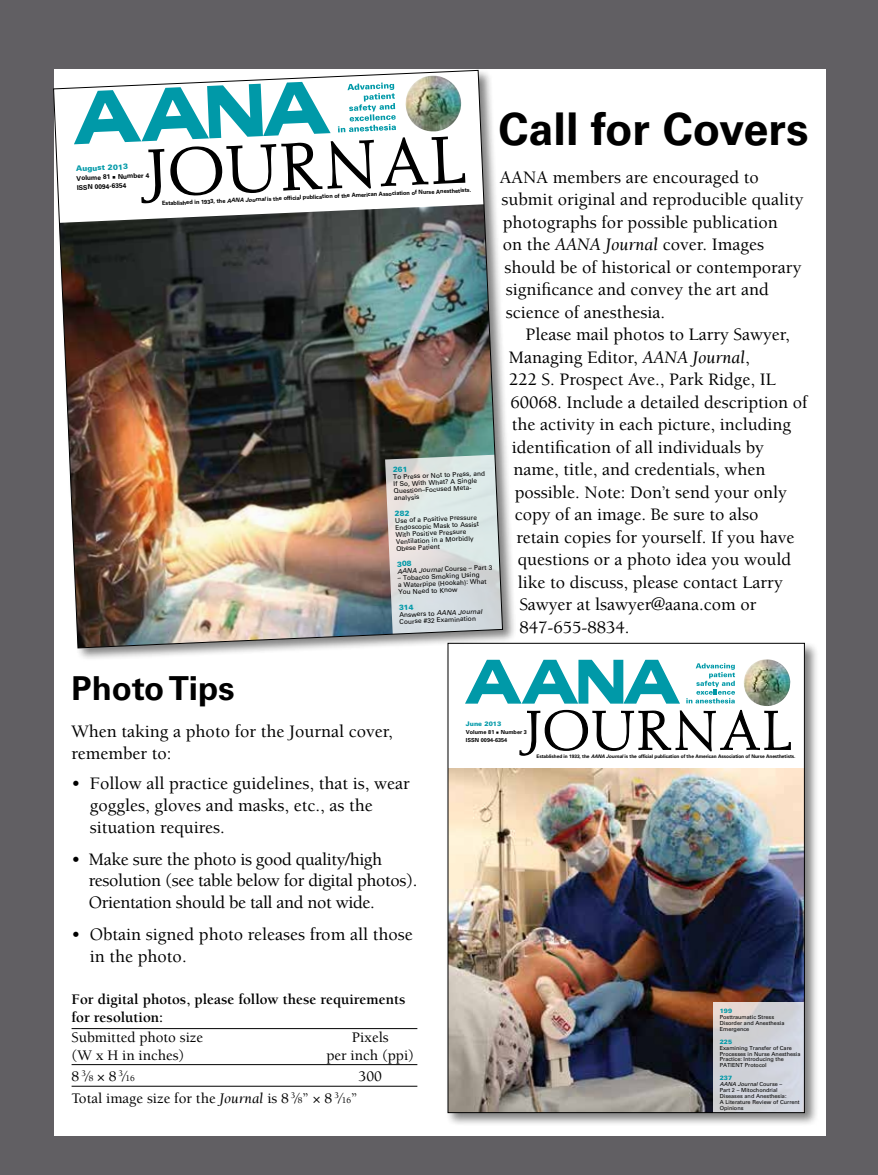
<style>
.page{position:relative;width:878px;height:1175px;background:#fff}
.page>*{position:absolute;margin:0;border:0;box-sizing:border-box;transform-origin:0 0}
.t1{font:700 45px "Univers";color:#000}
.t2{font:700 33px "Univers";color:#000}
.t3{font:500 18px/22.5px "Berkeley";color:#000}
.t4{font:500 18px/21.6px "Berkeley";letter-spacing:-.02em;color:#000}
.t5{font:500 15px "Berkeley";color:#000}
.t6{font:700 15px/18px "Berkeley";color:#000}
.t7{font:900 7.5px "Univers";color:#0099a8}
.t8{font:6.6px/6.9px "Univers";color:#000}
.t9{font:700 6.6px/9px "Univers";color:#000}
.t10{font:900 6.3px "Univers";color:#0099a8}
.t11{font:900 6.15px "Univers";color:#0099a8}
.t12{font:700 5.7px "Univers";color:#000}
.t13{font:5.55px/5.8px "Univers";color:#000}
.t14{font:700 5.55px/7.8px "Univers";color:#000}
.t15{font:700 4.8px "Univers";letter-spacing:-.015em;color:#000}
.s1{font-weight:400;font-style:italic}
.s2{font-style:italic}
.s3{font-size:9px}
</style>
<div class="page">
<div style="left:0;top:0;width:878px;height:1174px;background:#615f63"></div>
<div style="left:54px;top:70px;width:771px;height:1066px;background:#fff"></div>
<div style="left:445px;top:641px;width:373px;height:486px;background:#000;opacity:.5"></div>
<div style="left:448px;top:643px;width:356px;height:469px;background:#fff"></div>
<img style="left:450px;top:768px;width:352px;height:342px">
<svg style="left:465px;top:659px;width:326px;height:96px"></svg>
<svg style="left:713px;top:1002px;width:89px;height:108px;background:#d1d2d7"></svg>
<div style="left:52px;top:68px;width:465px;height:594px;background:#000;opacity:.5"></div>
<img style="left:53px;top:70px;width:450px;height:578px">
<hr style="left:72px;top:1028px;width:345px;height:1px;background:#000">
<hr style="left:72px;top:1064px;width:345px;height:1px;background:#000">
<hr style="left:72px;top:1085px;width:345px;height:1px;background:#000">
<svg style="left:73px;top:81px;width:393px;height:125px"></svg>
<svg style="left:385px;top:454px;width:117px;height:188px;background:#ced4d3"></svg>
<p class="t7" style="left:76px;top:164px;width:53px;rotate:-3deg">August 2013</p>
<p class="t9" style="left:76px;top:174px;width:35px;rotate:-3deg">Volume 81</p>
<p class="t9" style="left:76px;top:174px;width:75px;text-indent:42px;rotate:-3deg">Number 4<br>ISSN 0094-6354</p>
<h1 class="t1" style="left:498px;top:103px;width:311px">Call for Covers</h1>
<p class="t3" style="left:500px;top:166px;width:305px">AANA members are encouraged to submit original and reproducible quality photographs for possible publication<br>on the <span class="s1">AANA Journal</span> cover. Images should be of historical or contemporary significance and convey the art and science of anesthesia.</p>
<p class="t3" style="left:525px;top:324px;width:266px">Please mail photos to Larry Sawyer,</p>
<p class="t3" style="left:509px;top:346px;width:242px">Managing Editor, <span class="s1">AANA Journal</span>,</p>
<p class="t3" style="left:509px;top:369px;width:268px">222 S. Prospect Ave., Park Ridge, IL</p>
<p class="t3" style="left:510px;top:391px;width:298px">60068. Include a detailed description of</p>
<p class="t3" style="left:512px;top:414px;width:281px">the activity in each picture, including</p>
<p class="t3" style="left:512px;top:436px;width:253px">identification of all individuals by</p>
<p class="t3" style="left:513px;top:459px;width:253px">name, title, and credentials, when</p>
<p class="t3" style="left:515px;top:481px;width:273px">possible. Note: Don’t send your only</p>
<p class="t3" style="left:515px;top:504px;width:245px">copy of an image. Be sure to also</p>
<p class="t3" style="left:516px;top:526px;width:279px">retain copies for yourself. If you have</p>
<p class="t3" style="left:518px;top:549px;width:275px">questions or a photo idea you would</p>
<p class="t3" style="left:518px;top:571px;width:266px">like to discuss, please contact Larry</p>
<p class="t3" style="left:519px;top:594px;width:238px">Sawyer at lsawyer@aana.com or</p>
<p class="t3" style="left:519px;top:616px;width:112px">847-655-8834.</p>
<p class="t12" style="left:162px;top:199px;width:311px;rotate:-2deg">Established in 1933, the <span class="s2">AANA Journal</span> is the offi cial publication of the American Association of Nurse Anesthetists.</p>
<p class="t8" style="left:393px;top:474px;width:94px;rotate:-3deg">To Press or Not to Press, and<br>If So, With What? A Single<br>Question–Focused Meta&shy;analysis</p>
<p class="t8" style="left:394px;top:517px;width:85px;rotate:-3deg">Use of a Positive Pressure<br>Endoscopic Mask to Assist<br>With Positive Pressure<br>Ventilation in a Morbidly<br>Obese Patient</p>
<p class="t8" style="left:397px;top:568px;width:97px;rotate:-3deg"><span class="s2">AANA Journal</span> Course – Part 3</p>
<p class="t8" style="left:397px;top:575px;width:90px;rotate:-3deg">– Tobacco Smoking Using<br>a Waterpipe (Hookah): What<br>You Need to Know</p>
<p class="t8" style="left:399px;top:612px;width:84px;rotate:-3deg">Answers to <span class="s2">AANA Journal<br></span>Course #32 Examination</p>
<h2 class="t2" style="left:72px;top:669px;width:165px">Photo Tips</h2>
<p class="t3" style="left:72px;top:721px;width:323px;line-height:21.6px">When taking a photo for the Journal cover, remember to:</p>
<p class="t3" style="left:90px;top:773px;width:321px;line-height:21.6px;text-indent:-18px">• Follow all practice guidelines, that is, wear goggles, gloves and masks, etc., as the situation requires.</p>
<p class="t4" style="left:89px;top:848px;width:330px;text-indent:-17px">• Make sure the photo is good quality/high resolution (see table below for digital photos).<br>Orientation should be tall and not wide.</p>
<p class="t3" style="left:90px;top:924px;width:324px;line-height:21.6px;text-indent:-18px">• Obtain signed photo releases from all those in the photo.</p>
<p class="t6" style="left:72px;top:990px;width:335px">For digital photos, please follow these requirements for resolution:</p>
<p class="t5" style="left:72px;top:1029px;width:133px">Submitted photo size</p>
<p class="t5" style="left:352px;top:1029px;width:38px">Pixels</p>
<p class="t5" style="left:72px;top:1047px;width:114px">(W x H in inches)</p>
<p class="t5" style="left:326px;top:1047px;width:89px">per inch (ppi)</p>
<p class="t5" style="left:72px;top:1068px;width:65px">8 <sup>3</sup>⁄<span class="s3">8</span> × 8 <sup>3</sup>⁄<span class="s3">16</span></p>
<p class="t5" style="left:358px;top:1068px;width:25px">300</p>
<p class="t5" style="left:72px;top:1090px;width:287px">Total image size for the <span class="s1">Journal</span> is 8 <sup>3</sup>⁄<span class="s3">8</span>” × 8 <sup>3</sup>⁄<span class="s3">16</span>”</p>
<p class="t10" style="left:466px;top:720px;width:37px">June 2013</p>
<p class="t14" style="left:466px;top:728px;width:63px">Volume 81 ■ Number 3<br>ISSN 0094-6354</p>
<p class="t15" style="left:536px;top:753px;width:260px">Established in 1933, the <span class="s2">AANA Journal</span> is the official publication of the American Association of Nurse Anesthetists.</p>
<p class="t11" style="left:719px;top:1007px;width:14px">199</p>
<p class="t13" style="left:719px;top:1014px;width:66px">Posttraumatic Stress<br>Disorder and Anesthesia<br>Emergence</p>
<p class="t11" style="left:719px;top:1037px;width:14px">225</p>
<p class="t13" style="left:719px;top:1044px;width:82px">Examining Transfer of Care<br>Processes in Nurse Anesthesia<br>Practice: Introducing the<br>PATIENT Protocol</p>
<p class="t11" style="left:719px;top:1074px;width:14px">237</p>
<p class="t13" style="left:719px;top:1081px;width:81px"><span class="s2">AANA Journal</span> Course –<br>Part 2 – Mitochondrial<br>Diseases and Anesthesia:<br>A Literature Review of Current<br>Opinions</p>
</div>
